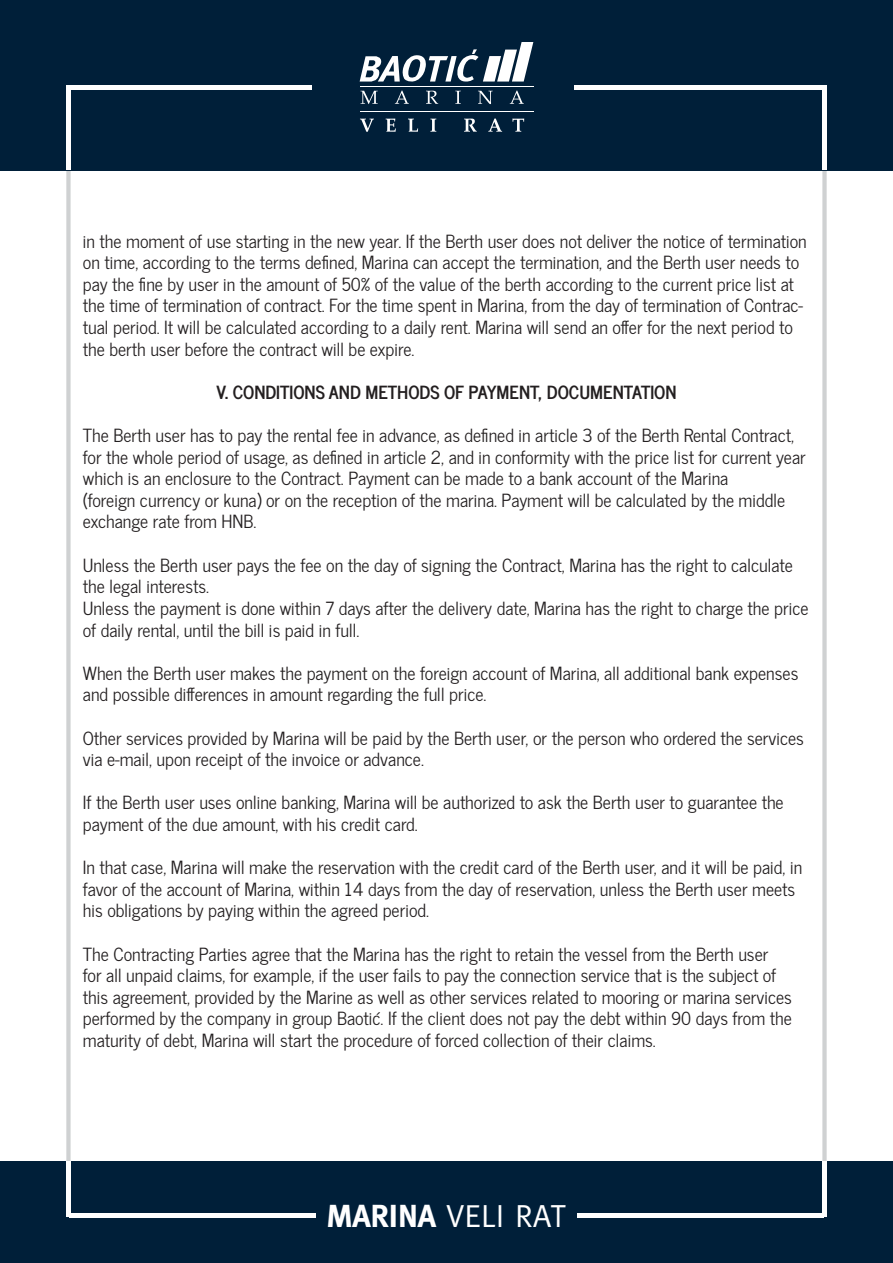
<style>
.page{position:relative;width:893px;height:1263px;background:#fff}
.page>*{position:absolute;margin:0;border:0;box-sizing:border-box;transform-origin:0 0}
.t1{font:31.95px "Meta";color:#fff}
.t2{font:18px/21.6px "News Cycle";color:#231f20}
.t3{font:700 18px "News Cycle";color:#231f20}
.s1{font-weight:700}
</style>
<div class="page">
<div style="left:0;top:0;width:893px;height:170px;background:#001f39"></div>
<div style="left:0;top:1161px;width:893px;height:102px;background:#001f39"></div>
<hr style="left:69px;top:1213px;width:246px;height:4px;background:#fff">
<hr style="left:578px;top:1213px;width:246px;height:4px;background:#fff">
<hr style="left:822px;top:1161px;width:4px;height:56px;background:#fff">
<hr style="left:66px;top:1161px;width:4px;height:56px;background:#fff">
<hr style="left:574px;top:85px;width:248px;height:4px;background:#fff">
<hr style="left:66px;top:85px;width:246px;height:4px;background:#fff">
<hr style="left:822px;top:85px;width:4px;height:85px;background:#fff">
<hr style="left:66px;top:85px;width:4px;height:85px;background:#fff">
<svg style="left:360px;top:42px;width:173px;height:40px"></svg>
<hr style="left:360px;top:86px;width:173px;height:1px;background:#fff">
<svg style="left:361px;top:91px;width:17px;height:13px"></svg>
<svg style="left:395px;top:91px;width:14px;height:13px"></svg>
<svg style="left:426px;top:91px;width:12px;height:13px"></svg>
<svg style="left:455px;top:91px;width:6px;height:13px"></svg>
<svg style="left:478px;top:91px;width:15px;height:13px"></svg>
<svg style="left:510px;top:91px;width:14px;height:13px"></svg>
<svg style="left:360px;top:119px;width:14px;height:13px"></svg>
<svg style="left:386px;top:119px;width:10px;height:13px"></svg>
<svg style="left:408px;top:119px;width:10px;height:13px"></svg>
<svg style="left:430px;top:119px;width:6px;height:13px"></svg>
<svg style="left:464px;top:119px;width:13px;height:13px"></svg>
<svg style="left:488px;top:119px;width:14px;height:13px"></svg>
<svg style="left:512px;top:119px;width:12px;height:13px"></svg>
<hr style="left:360px;top:111px;width:173px;height:1px;background:#fff">
<p class="t2" style="left:83px;top:229px;width:725px">in the moment of use starting in the new year. If the Berth user does not deliver the notice of termination on time, according to the terms defined, Marina can accept the termination, and the Berth user needs to pay the fine by user in the amount of 50% of the value of the berth according to the current price list at the time of termination of contract. For the time spent in Marina, from the day of termination of Contrac&shy;tual period. It will be calculated according to a daily rent. Marina will send an offer for the next period to the berth user before the contract will be expire.</p>
<p class="t3" style="left:216px;top:376px;width:462px">V. CONDITIONS AND METHODS OF PAYMENT, DOCUMENTATION</p>
<p class="t2" style="left:83px;top:424px;width:724px">The Berth user has to pay the rental fee in advance, as defined in article 3 of the Berth Rental Contract, for the whole period of usage, as defined in article 2, and in conformity with the price list for current year which is an enclosure to the Contract. Payment can be made to a bank account of the Marina</p>
<p class="t2" style="left:83px;top:488px;width:704px">(foreign currency or kuna) or on the reception of the marina. Payment will be calculated by the middle exchange rate from HNB.</p>
<p class="t2" style="left:83px;top:553px;width:711px">Unless the Berth user pays the fee on the day of signing the Contract, Marina has the right to calculate the legal interests.</p>
<p class="t2" style="left:83px;top:596px;width:727px">Unless the payment is done within 7 days after the delivery date, Marina has the right to charge the price of daily rental, until the bill is paid in full.</p>
<p class="t2" style="left:83px;top:661px;width:717px">When the Berth user makes the payment on the foreign account of Marina, all additional bank expenses and possible differences in amount regarding the full price.</p>
<p class="t2" style="left:83px;top:726px;width:723px">Other services provided by Marina will be paid by the Berth user, or the person who ordered the services via e-mail, upon receipt of the invoice or advance.</p>
<p class="t2" style="left:83px;top:791px;width:702px">If the Berth user uses online banking, Marina will be authorized to ask the Berth user to guarantee the payment of the due amount, with his credit card.</p>
<p class="t2" style="left:83px;top:856px;width:721px">In that case, Marina will make the reservation with the credit card of the Berth user, and it will be paid, in favor of the account of Marina, within 14 days from the day of reservation, unless the Berth user meets his obligations by paying within the agreed period.</p>
<p class="t2" style="left:83px;top:942px;width:710px">The Contracting Parties agree that the Marina has the right to retain the vessel from the Berth user<br>for all unpaid claims, for example, if the user fails to pay the connection service that is the subject of this agreement, provided by the Marine as well as other services related to mooring or marina services performed by the company in group Baotić. If the client does not pay the debt within 90 days from the maturity of debt, Marina will start the procedure of forced collection of their claims.</p>
<p class="t1" style="left:327px;top:1197px;width:241px"><span class="s1">MARINA</span> VELI RAT</p>
</div>
